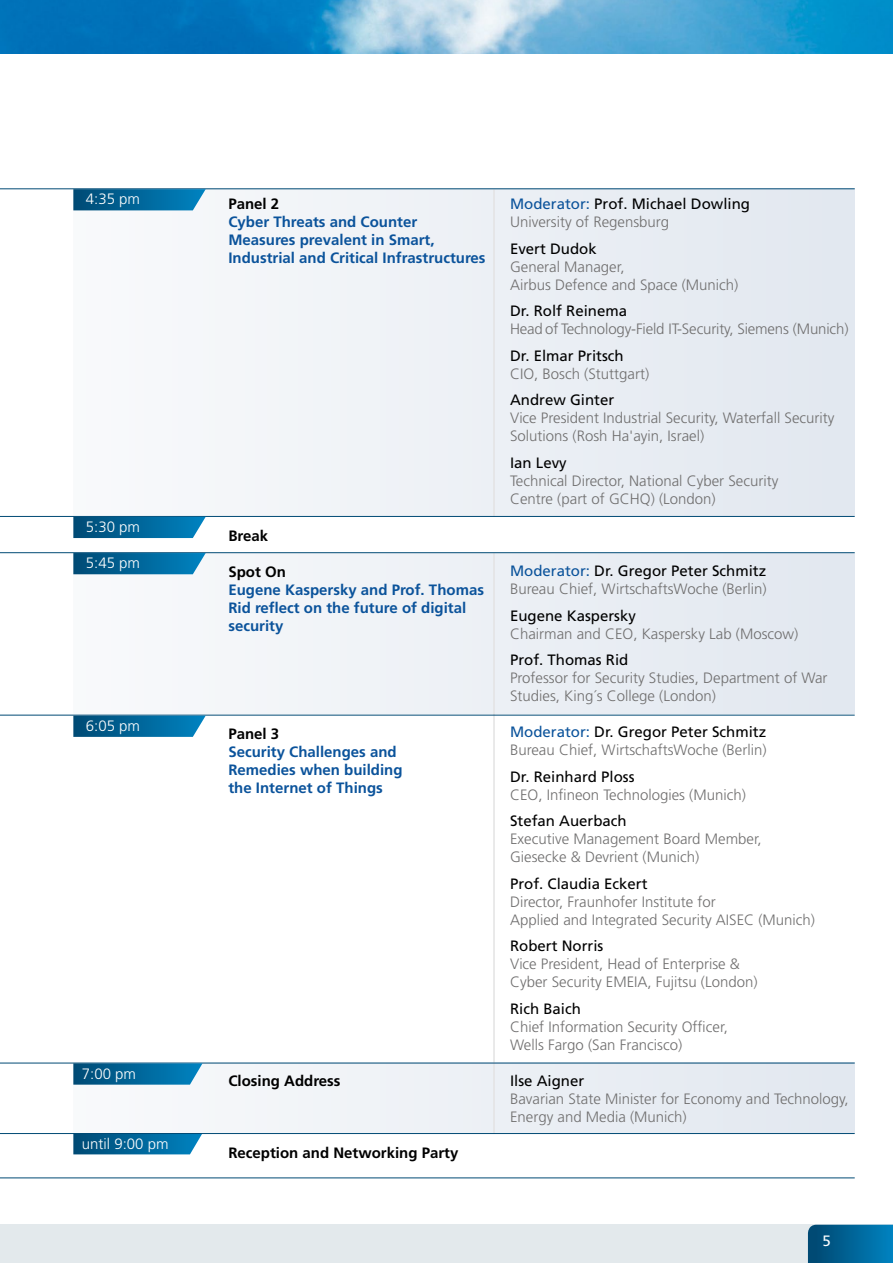
<style>
.page{position:relative;width:893px;height:1263px;background:#fff}
.page>*{position:absolute;margin:0;border:0;box-sizing:border-box;transform-origin:0 0}
.t1{font:300 15px/18px "Frutiger";color:#706f6f}
.t2{font:700 15px/18px "Frutiger";color:#0b539b}
.t3{font:15px "Frutiger";color:#000}
.t4{font:700 15px "Frutiger";color:#000}
.t5{font:300 15px "Frutiger";color:#fff}
.t6{font:15px "Frutiger";color:#fff}
.s1{font-weight:400;color:#0b539b}
.s2{font-weight:400;color:#000}
</style>
<div class="page">
<div style="left:0;top:1225px;width:893px;height:38px;background:#e3e9ec"></div>
<svg style="left:808px;top:1225px;width:85px;height:38px;background:#006497"></svg>
<img style="left:0;top:0;width:893px;height:53px">
<div style="left:73px;top:189px;width:782px;height:327px;background:#edf1f5"></div>
<div style="left:73px;top:553px;width:782px;height:160px;background:#edf0f5"></div>
<div style="left:73px;top:1062px;width:782px;height:71px;background:#ecf0f5"></div>
<hr style="left:493px;top:190px;width:2px;height:327px;background:#e3e3e3">
<hr style="left:493px;top:553px;width:2px;height:581px;background:#e3e3e3">
<hr style="left:0;top:188px;width:855px;height:1px;background:#004a75">
<hr style="left:0;top:516px;width:855px;height:1px;background:#004a75">
<hr style="left:0;top:552px;width:855px;height:1px;background:#004a75">
<hr style="left:0;top:715px;width:855px;height:1px;background:#004a75">
<hr style="left:0;top:1063px;width:855px;height:1px;background:#004a75">
<svg style="left:73px;top:189px;width:133px;height:21px;background:#0d6d9d"></svg>
<svg style="left:73px;top:517px;width:133px;height:21px;background:#0d6d9d"></svg>
<svg style="left:73px;top:553px;width:133px;height:21px;background:#0d6c9d"></svg>
<svg style="left:73px;top:716px;width:133px;height:21px;background:#0f6e9e"></svg>
<svg style="left:73px;top:1063px;width:129px;height:22px;background:#116e9e"></svg>
<svg style="left:73px;top:1134px;width:129px;height:20px;background:#0c6c9d"></svg>
<hr style="left:0;top:1133px;width:855px;height:1px;background:#004a75">
<hr style="left:0;top:1177px;width:855px;height:1px;background:#004a75">
<p class="t5" style="left:86px;top:190px;width:56px">4:35 pm</p>
<p class="t5" style="left:86px;top:518px;width:56px">5:30 pm</p>
<p class="t5" style="left:86px;top:555px;width:56px">5:45 pm</p>
<p class="t5" style="left:86px;top:717px;width:56px">6:05 pm</p>
<p class="t5" style="left:82px;top:1066px;width:56px">7:00 pm</p>
<p class="t5" style="left:82px;top:1135px;width:88px">until 9:00 pm</p>
<p class="t4" style="left:228px;top:195px;width:52px">Panel 2</p>
<p class="t2" style="left:228px;top:213px;width:259px">Cyber Threats and Counter<br>Measures prevalent in Smart,<br>Industrial and Critical Infrastructures</p>
<p class="t4" style="left:228px;top:527px;width:41px">Break</p>
<p class="t4" style="left:228px;top:563px;width:59px">Spot On</p>
<p class="t2" style="left:228px;top:580px;width:257px">Eugene Kaspersky and Prof. Thomas<br>Rid reflect on the future of digital security</p>
<p class="t4" style="left:228px;top:725px;width:52px">Panel 3</p>
<p class="t2" style="left:228px;top:742px;width:176px">Security Challenges and<br>Remedies when building the Internet of Things</p>
<p class="t4" style="left:228px;top:1072px;width:114px">Closing Address</p>
<p class="t4" style="left:228px;top:1144px;width:232px">Reception and Networking Party</p>
<p class="t1" style="left:510px;top:195px;width:242px"><span class="s1">Moderator:</span> <span class="s2">Prof. Michael Dowling<br></span>University of Regensburg</p>
<p class="t3" style="left:510px;top:240px;width:88px">Evert Dudok</p>
<p class="t1" style="left:510px;top:258px;width:230px">General Manager,<br>Airbus Defence and Space (Munich)</p>
<p class="t3" style="left:510px;top:302px;width:118px">Dr. Rolf Reinema</p>
<p class="t1" style="left:510px;top:320px;width:340px">Head of Technology-Field IT-Security, Siemens (Munich)</p>
<p class="t3" style="left:510px;top:347px;width:115px">Dr. Elmar Pritsch</p>
<p class="t1" style="left:510px;top:365px;width:141px">CIO, Bosch (Stuttgart)</p>
<p class="t3" style="left:510px;top:391px;width:106px">Andrew Ginter</p>
<p class="t1" style="left:510px;top:409px;width:326px">Vice President Industrial Security, Waterfall Security<br>Solutions (Rosh Ha'ayin, Israel)</p>
<p class="t3" style="left:510px;top:454px;width:58px">Ian Levy</p>
<p class="t1" style="left:510px;top:472px;width:270px">Technical Director, National Cyber Security<br>Centre (part of GCHQ) (London)</p>
<p class="t1" style="left:510px;top:562px;width:258px"><span class="s1">Moderator:</span> <span class="s2">Dr. Gregor Peter Schmitz<br></span>Bureau Chief, WirtschaftsWoche (Berlin)</p>
<p class="t3" style="left:510px;top:606px;width:127px">Eugene Kaspersky</p>
<p class="t1" style="left:510px;top:624px;width:290px">Chairman and CEO, Kaspersky Lab (Moscow)</p>
<p class="t3" style="left:510px;top:651px;width:120px">Prof. Thomas Rid</p>
<p class="t1" style="left:510px;top:669px;width:319px">Professor for Security Studies, Department of War<br>Studies, King´s College (London)</p>
<p class="t1" style="left:510px;top:723px;width:258px"><span class="s1">Moderator:</span> <span class="s2">Dr. Gregor Peter Schmitz<br></span>Bureau Chief, WirtschaftsWoche (Berlin)</p>
<p class="t3" style="left:510px;top:767px;width:126px">Dr. Reinhard Ploss</p>
<p class="t1" style="left:510px;top:785px;width:237px">CEO, Infineon Technologies (Munich)</p>
<p class="t3" style="left:510px;top:812px;width:118px">Stefan Auerbach</p>
<p class="t1" style="left:510px;top:830px;width:253px">Executive Management Board Member,<br>Giesecke &amp; Devrient (Munich)</p>
<p class="t3" style="left:510px;top:874px;width:139px">Prof. Claudia Eckert</p>
<p class="t1" style="left:510px;top:892px;width:307px">Director, Fraunhofer Institute for<br>Applied and Integrated Security AISEC (Munich)</p>
<p class="t3" style="left:510px;top:937px;width:95px">Robert Norris</p>
<p class="t1" style="left:510px;top:955px;width:249px">Vice President, Head of Enterprise &amp;<br>Cyber Security EMEIA, Fujitsu (London)</p>
<p class="t3" style="left:510px;top:999px;width:72px">Rich Baich</p>
<p class="t1" style="left:510px;top:1017px;width:219px">Chief Information Security Officer,<br>Wells Fargo (San Francisco)</p>
<p class="t3" style="left:510px;top:1071px;width:76px">Ilse Aigner</p>
<p class="t1" style="left:510px;top:1089px;width:340px">Bavarian State Minister for Economy and Technology,<br>Energy and Media (Munich)</p>
<p class="t6" style="left:822px;top:1232px;width:10px">5</p>
</div>
